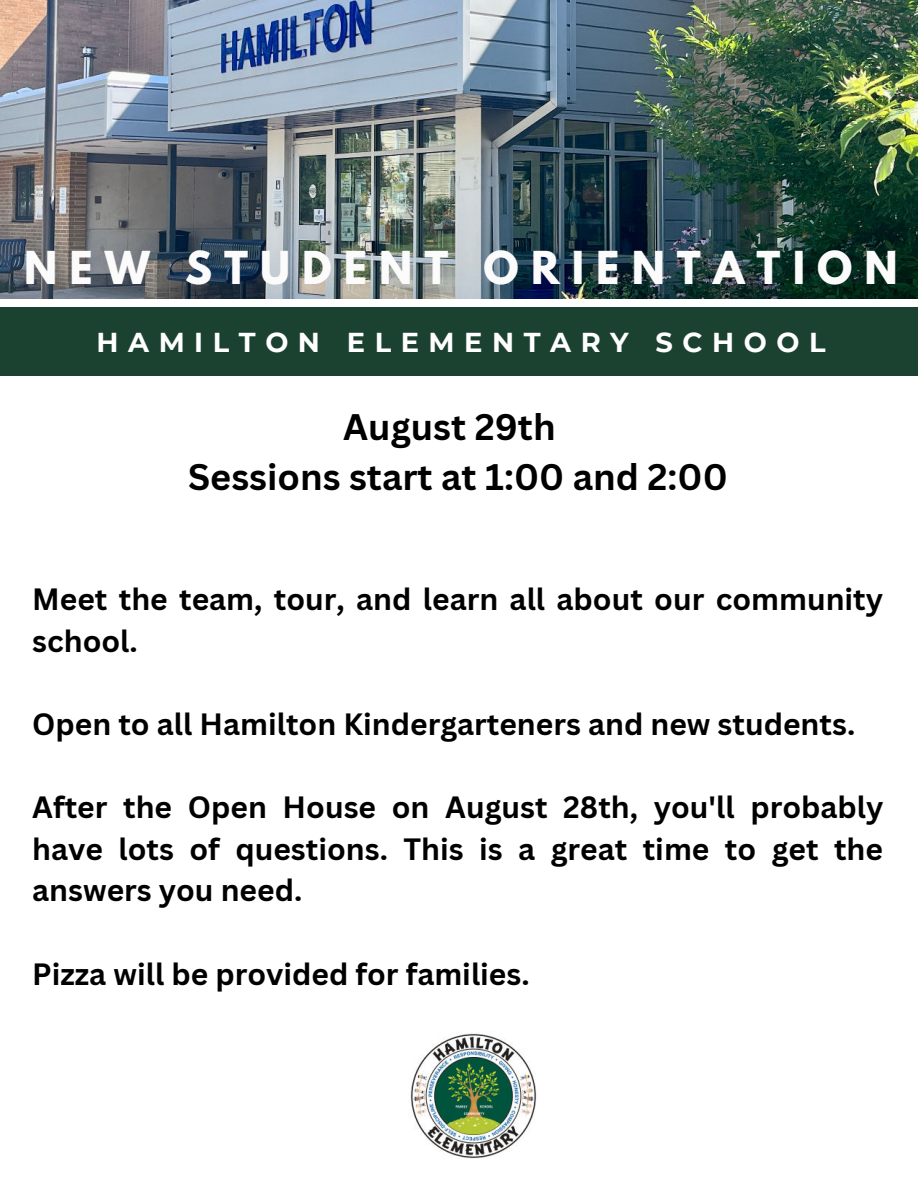
<style>
.page{position:relative;width:918px;height:1188px;background:#fff}
.page>*{position:absolute;margin:0;border:0;box-sizing:border-box;transform-origin:0 0}
.t1{font:700 40.2px "League Spartan";letter-spacing:.3em;color:#fbfbfb}
.t2{font:700 36px/49.5px "Canva Sans";color:#000;text-align:center}
.t3{font:700 30px/41.7px "Canva Sans";color:#000}
.t4{font:700 27.3px "Montserrat";letter-spacing:.35em;color:#fff}
</style>
<div class="page">
<img style="left:0;top:0;width:918px;height:298px">
<div style="left:0;top:308px;width:918px;height:67px;background:#1b4231"></div>
<img style="left:410px;top:1033px;width:127px;height:126px">
<h1 class="t1" style="left:24px;top:236px;width:875px">NEW STUDENT ORIENTATION</h1>
<p class="t4" style="left:97px;top:323px;width:730px">HAMILTON ELEMENTARY SCHOOL</p>
<p class="t2" style="left:188px;top:403px;width:541px">August 29th<br>Sessions start at 1:00 and 2:00</p>
<p class="t3" style="left:32px;top:579px;width:852px">Meet the team, tour, and learn all about our community school.</p>
<p class="t3" style="left:32px;top:704px;width:825px">Open to all Hamilton Kindergarteners and new students.</p>
<p class="t3" style="left:32px;top:787px;width:853px;text-align:justify">After the Open House on August 28th, you'll probably have lots of questions. This is a great time to get the answers you need.</p>
<p class="t3" style="left:32px;top:953px;width:499px">Pizza will be provided for families.</p>
</div>
